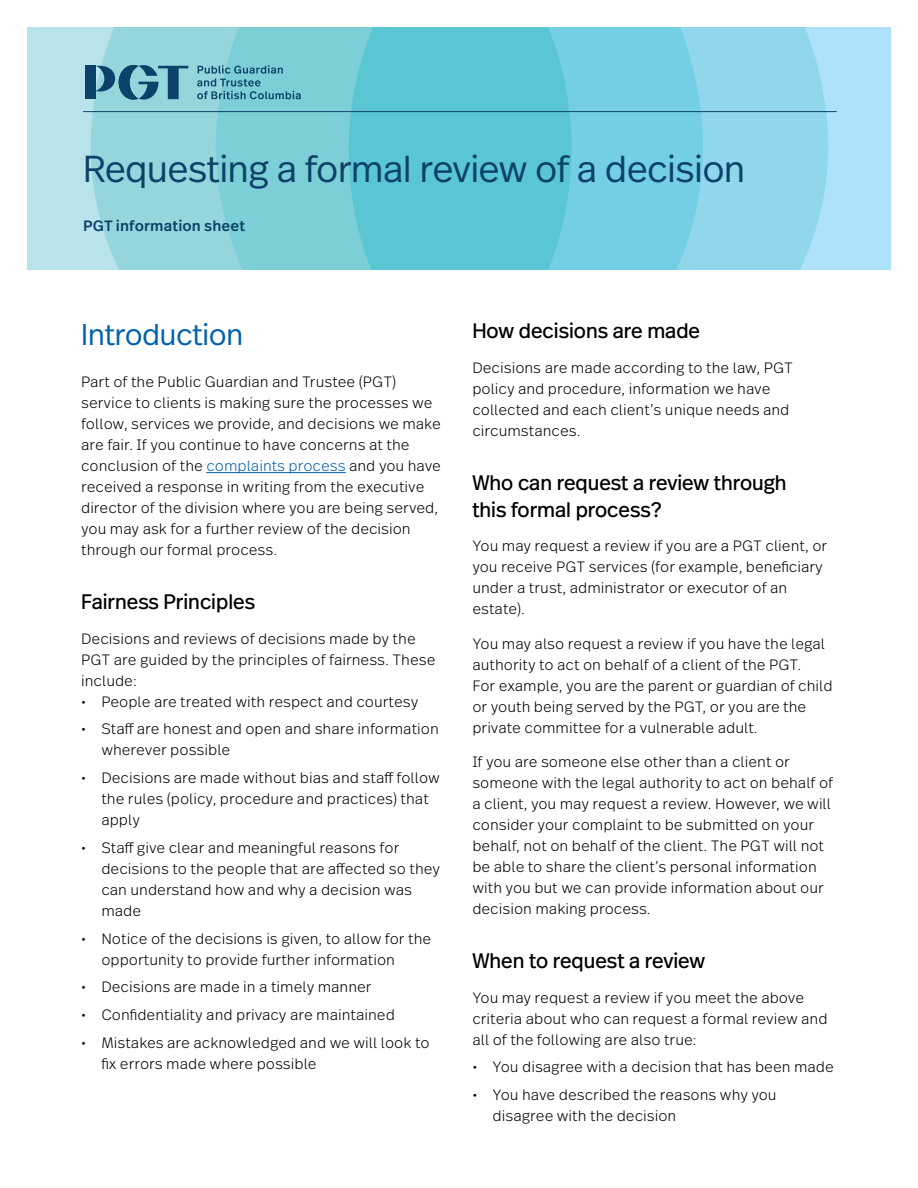
<style>
.page{position:relative;width:918px;height:1188px;background:#fff}
.page>*{position:absolute;margin:0;border:0;box-sizing:border-box;transform-origin:0 0}
.H2__Navy_-_25pt{font:300 37.5px "Real Head Pro";color:#0c4269}
.H2__Blue_-_20pt{font:300 30px "Real Head Pro";color:#0061af}
.H3__Black_-_14pt{font:21px/27px "Real Head Pro";color:#000}
.Body___Light__10pt{font:300 15px/21px "Real Text Pro";color:#000}
.H4__Navy_-_10pt{font:500 15px "Real Text Pro";letter-spacing:.005em;color:#0c4269}
.s1{color:#0061af}
</style>
<div class="page">
<svg style="left:887px;top:27px;width:4px;height:242px"></svg>
<svg style="left:27px;top:27px;width:5px;height:242px"></svg>
<div style="left:32px;top:27px;width:47px;height:242px;background:#b9e3eb"></div>
<svg style="left:79px;top:27px;width:125px;height:242px;background:#9ad8df"></svg>
<svg style="left:204px;top:27px;width:137px;height:242px;background:#80cfd7"></svg>
<div style="left:840px;top:27px;width:47px;height:242px;background:#aee2fa"></div>
<svg style="left:715px;top:27px;width:125px;height:242px;background:#94d8ef"></svg>
<svg style="left:579px;top:27px;width:136px;height:242px;background:#77cfe5"></svg>
<svg style="left:341px;top:27px;width:238px;height:242px;background:#5dc7d4"></svg>
<hr style="left:83px;top:111px;width:754px;height:1px;background:#0c4269">
<svg style="left:197px;top:65px;width:104px;height:34px;background:#69b2c0"></svg>
<div style="left:85px;top:66px;width:10px;height:33px;background:#0c4269"></div>
<svg style="left:95px;top:65px;width:93px;height:35px;background:#5995aa"></svg>
<hr style="left:206px;top:472px;width:140px;height:1px;background:#0061af">
<p class="H2__Navy_-_25pt" style="left:83px;top:143px;width:664px">Requesting a formal review of a decision</p>
<p class="H4__Navy_-_10pt" style="left:83px;top:215px;width:164px">PGT information sheet</p>
<h1 class="H2__Blue_-_20pt" style="left:81px;top:314px;width:164px">Introduction</h1>
<p class="Body___Light__10pt" style="left:81px;top:371px;width:361px">Part of the Public Guardian and Trustee (PGT) service to clients is making sure the processes we follow, services we provide, and decisions we make are fair. If you continue to have concerns at the conclusion of the <span class="s1">complaints process</span> and you have received a response in writing from the executive director of the division where you are being served, you may ask for a further review of the decision through our formal process.</p>
<h2 class="H3__Black_-_14pt" style="left:81px;top:588px;width:175px">Fairness Principles</h2>
<p class="Body___Light__10pt" style="left:81px;top:627px;width:356px">Decisions and reviews of decisions made by the<br>PGT are guided by the principles of fairness. These include:</p>
<p class="Body___Light__10pt" style="left:81px;top:690px;width:339px">• People are treated with respect and courtesy</p>
<p class="Body___Light__10pt" style="left:101px;top:718px;width:339px;text-indent:-20px">• Staff are honest and open and share information wherever possible</p>
<p class="Body___Light__10pt" style="left:101px;top:767px;width:340px;text-indent:-20px">• Decisions are made without bias and staff follow the rules (policy, procedure and practices) that apply</p>
<p class="Body___Light__10pt" style="left:101px;top:836px;width:340px;text-indent:-20px">• Staff give clear and meaningful reasons for decisions to the people that are affected so they can understand how and why a decision was made</p>
<p class="Body___Light__10pt" style="left:101px;top:927px;width:331px;text-indent:-20px">• Notice of the decisions is given, to allow for the opportunity to provide further information</p>
<p class="Body___Light__10pt" style="left:81px;top:976px;width:292px">• Decisions are made in a timely manner</p>
<p class="Body___Light__10pt" style="left:81px;top:1004px;width:315px">• Confidentiality and privacy are maintained</p>
<p class="Body___Light__10pt" style="left:101px;top:1031px;width:330px;text-indent:-20px">• Mistakes are acknowledged and we will look to fix errors made where possible</p>
<h2 class="H3__Black_-_14pt" style="left:472px;top:317px;width:229px">How decisions are made</h2>
<p class="Body___Light__10pt" style="left:472px;top:356px;width:322px">Decisions are made according to the law, PGT policy and procedure, information we have collected and each client’s unique needs and circumstances.</p>
<h2 class="H3__Black_-_14pt" style="left:472px;top:468px;width:316px">Who can request a review through this formal process?</h2>
<p class="Body___Light__10pt" style="left:472px;top:535px;width:356px">You may request a review if you are a PGT client, or you receive PGT services (for example, beneficiary under a trust, administrator or executor of an estate).</p>
<p class="Body___Light__10pt" style="left:472px;top:632px;width:354px">You may also request a review if you have the legal authority to act on behalf of a client of the PGT.</p>
<p class="Body___Light__10pt" style="left:472px;top:674px;width:362px">For example, you are the parent or guardian of child or youth being served by the PGT, or you are the private committee for a vulnerable adult.</p>
<p class="Body___Light__10pt" style="left:472px;top:751px;width:362px">If you are someone else other than a client or someone with the legal authority to act on behalf of a client, you may request a review. However, we will consider your complaint to be submitted on your behalf, not on behalf of the client. The PGT will not be able to share the client’s personal information with you but we can provide information about our decision making process.</p>
<h2 class="H3__Black_-_14pt" style="left:472px;top:947px;width:234px">When to request a review</h2>
<p class="Body___Light__10pt" style="left:472px;top:986px;width:357px">You may request a review if you meet the above criteria about who can request a formal review and all of the following are also true:</p>
<p class="Body___Light__10pt" style="left:472px;top:1056px;width:363px">• You disagree with a decision that has been made</p>
<p class="Body___Light__10pt" style="left:493px;top:1084px;width:286px;text-indent:-20px">• You have described the reasons why you disagree with the decision</p>
</div>
